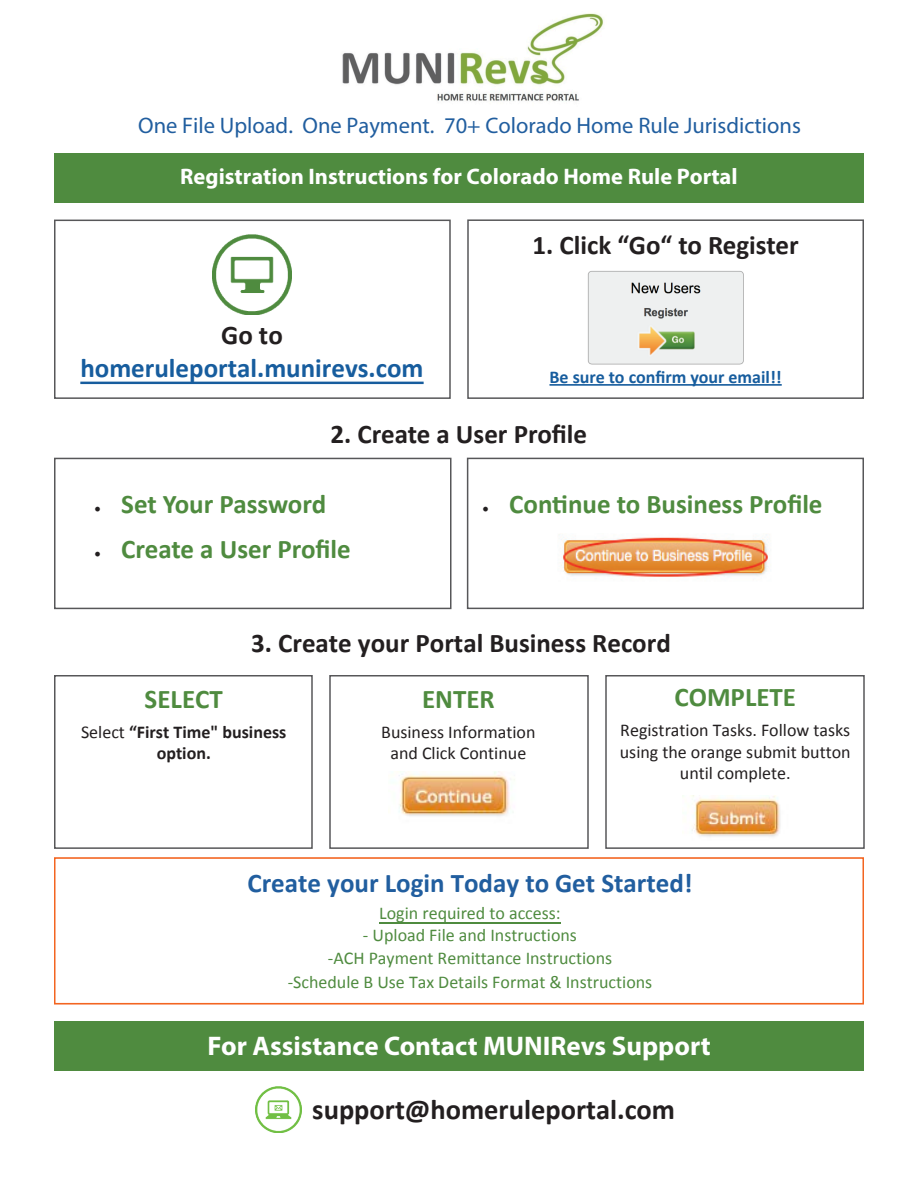
<style>
.page{position:relative;width:918px;height:1188px;background:#fff}
.page>*{position:absolute;margin:0;border:0;box-sizing:border-box;transform-origin:0 0}
.t1{font:700 28.5px "Calibri";color:#231f20}
.t2{font:700 27px "Calibri";color:#4f8b3f}
.t3{font:700 27px "Calibri";color:#231f20}
.t4{font:700 27px "Myriad Pro";color:#fff}
.t5{font:700 27px "Calibri";color:#215e9f}
.t6{font:700 27px "Calibri";color:#175d9e}
.t7{font:22.5px "Myriad Pro";color:#215e9f}
.t8{font:700 22.5px "Myriad Pro";color:#fff}
.t9{font:18px/23.5px "Calibri";color:#4f8b3f;text-align:center}
.t10{font:18px/21.6px "Calibri";color:#231f20;text-align:center}
.t11{font:700 18px/21.6px "Calibri";color:#231f20;text-align:center}
.t12{font:700 18px "Calibri";color:#175d9e}
.s1{font-family:"Minion Pro";font-weight:400;font-size:18px;color:#231f20}
.s2{font-weight:400}
</style>
<div class="page">
<div style="left:54px;top:153px;width:810px;height:49px;background:#4f8b3f"></div>
<div style="left:54px;top:220px;width:397px;height:179px;border:2px solid #575759"></div>
<div style="left:467px;top:219px;width:397px;height:180px;border:2px solid #575759"></div>
<img style="left:561px;top:537px;width:208px;height:42px">
<div style="left:467px;top:458px;width:397px;height:151px;border:2px solid #575759"></div>
<div style="left:54px;top:458px;width:398px;height:151px;border:2px solid #575759"></div>
<hr style="left:80px;top:382px;width:344px;height:2px;background:#175d9e">
<img style="left:212px;top:235px;width:80px;height:79px">
<img style="left:587px;top:271px;width:157px;height:94px">
<hr style="left:549px;top:384px;width:233px;height:2px;background:#175d9e">
<div style="left:54px;top:675px;width:259px;height:174px;border:2px solid #575759"></div>
<div style="left:329px;top:675px;width:260px;height:174px;border:2px solid #575759"></div>
<div style="left:605px;top:675px;width:260px;height:174px;border:2px solid #575759"></div>
<div style="left:54px;top:857px;width:810px;height:148px;border:2px solid #f36521"></div>
<hr style="left:379px;top:922px;width:182px;height:2px;background:#4f8b3f">
<div style="left:54px;top:1022px;width:810px;height:49px;background:#4f8b3f"></div>
<img style="left:255px;top:1086px;width:46px;height:47px">
<img style="left:342px;top:13px;width:262px;height:88px">
<img style="left:399px;top:772px;width:116px;height:44px">
<img style="left:691px;top:795px;width:89px;height:42px">
<p class="t7" style="left:138px;top:112px;width:664px">One File Upload. One Payment. 70+ Colorado Home Rule Jurisdictions</p>
<p class="t8" style="left:180px;top:162px;width:559px">Registration Instructions for Colorado Home Rule Portal</p>
<h2 class="t3" style="left:221px;top:318px;width:63px">Go to</h2>
<h2 class="t6" style="left:80px;top:350px;width:345px">homeruleportal.munirevs.com</h2>
<h2 class="t3" style="left:533px;top:227px;width:268px">1. Click “Go“ to Register</h2>
<p class="t12" style="left:549px;top:366px;width:234px">Be sure to confirm your email!!</p>
<h2 class="t3" style="left:331px;top:417px;width:258px">2. Create a User Profile</h2>
<h2 class="t2" style="left:94px;top:487px;width:233px"><span class="s1">•</span> Set Your Password</h2>
<h2 class="t2" style="left:94px;top:532px;width:258px"><span class="s1">•</span> Create a User Profile</h2>
<h2 class="t2" style="left:482px;top:487px;width:342px"><span class="s1">•</span> Continue to Business Profile</h2>
<h2 class="t3" style="left:251px;top:626px;width:421px">3. Create your Portal Business Record</h2>
<h2 class="t2" style="left:145px;top:682px;width:80px">SELECT</h2>
<p class="t11" style="left:81px;top:721px;width:207px"><span class="s2">Select</span> “First Time" business option.</p>
<h2 class="t2" style="left:422px;top:682px;width:74px">ENTER</h2>
<p class="t10" style="left:381px;top:721px;width:156px">Business Information and Click Continue</p>
<h2 class="t2" style="left:675px;top:680px;width:123px">COMPLETE</h2>
<p class="t10" style="left:620px;top:719px;width:232px">Registration Tasks. Follow tasks using the orange submit button until complete.</p>
<h2 class="t5" style="left:247px;top:865px;width:447px">Create your Login Today to Get Started!</h2>
<p class="t9" style="left:379px;top:901px;width:183px">Login required to access:</p>
<p class="t9" style="left:288px;top:923px;width:366px">- Upload File and Instructions<br>-ACH Payment Remittance Instructions<br>-Schedule B Use Tax Details Format &amp; Instructions</p>
<h2 class="t4" style="left:208px;top:1028px;width:505px">For Assistance Contact MUNIRevs Support</h2>
<h1 class="t1" style="left:312px;top:1091px;width:364px">support@homeruleportal.com</h1>
</div>
